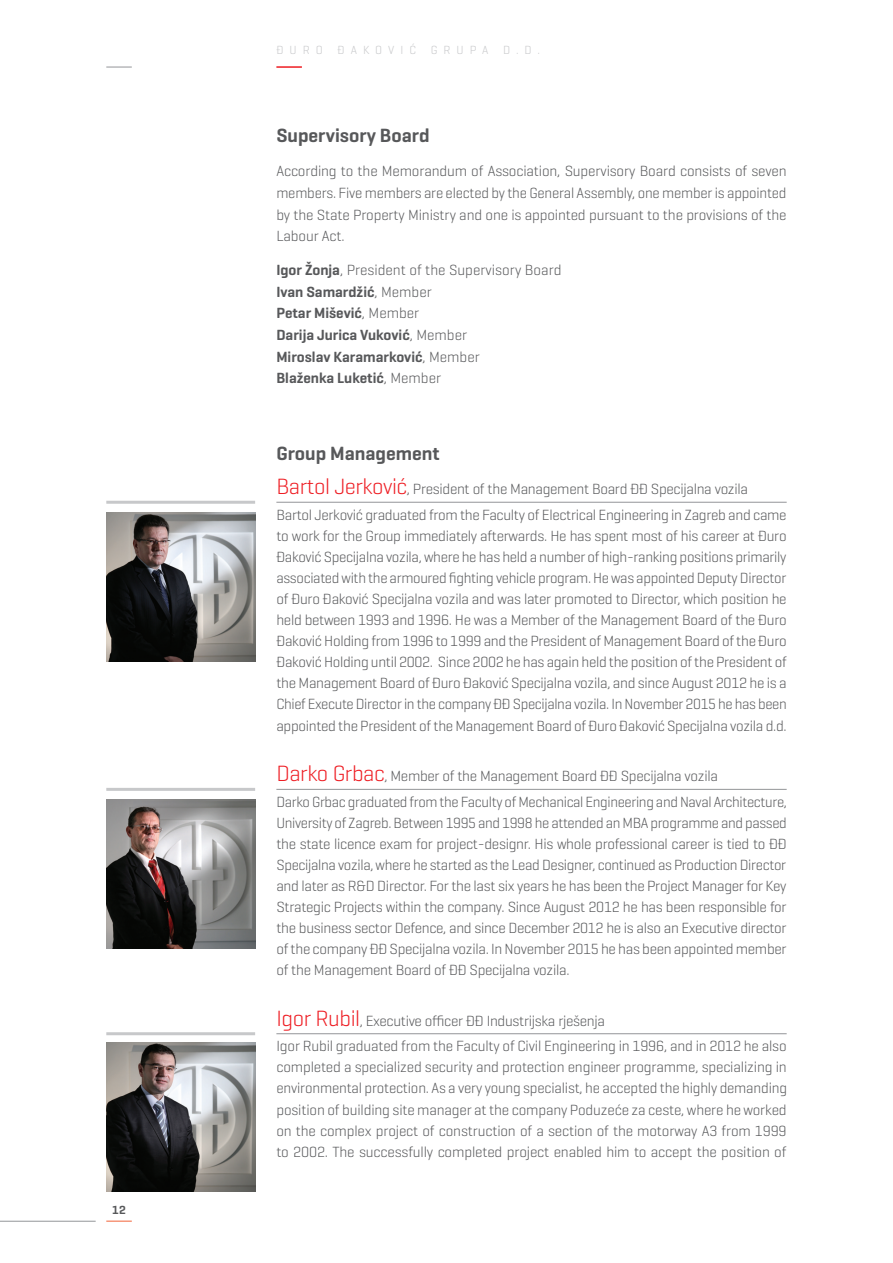
<style>
.page{position:relative;width:893px;height:1263px;background:#fff}
.page>*{position:absolute;margin:0;border:0;box-sizing:border-box;transform-origin:0 0}
.t1{font:600 19.5px "Geogrotesque";color:#57585a}
.t2{font:300 15px/21.1px "Geogrotesque";letter-spacing:-.02em;color:#57585a;text-align:justify}
.t3{font:600 15px/21.6px "Geogrotesque";color:#57585a}
.t4{font:300 12px "Geogrotesque";letter-spacing:.5em;color:#c7c8ca}
.t5{font:600 12px "Geogrotesque";color:#57585a}
.s1{font-weight:300}
.s2{font-size:22.5px;color:#ee1d23}
</style>
<div class="page">
<hr style="left:0;top:1221px;width:96px;height:1px;background:#939598">
<hr style="left:106px;top:1220px;width:26px;height:2px;background:#f6977a">
<svg style="left:106px;top:67px;width:26px;height:1px"></svg>
<hr style="left:276px;top:66px;width:26px;height:2px;background:#ee1d23">
<img style="left:106px;top:1042px;width:149px;height:149px">
<hr style="left:276px;top:1033px;width:511px;height:1px;background:#939598">
<hr style="left:106px;top:1032px;width:149px;height:3px;background:#c7c8ca">
<img style="left:106px;top:512px;width:149px;height:149px">
<hr style="left:276px;top:502px;width:511px;height:1px;background:#939598">
<hr style="left:106px;top:501px;width:149px;height:3px;background:#c7c8ca">
<img style="left:106px;top:800px;width:149px;height:149px">
<hr style="left:276px;top:789px;width:511px;height:1px;background:#939598">
<hr style="left:106px;top:788px;width:149px;height:3px;background:#c7c8ca">
<p class="t5" style="left:112px;top:1203px;width:15px">12</p>
<p class="t4" style="left:276px;top:42px;width:265px">ĐURO ĐAKOVIĆ GRUPA D.D.</p>
<h1 class="t1" style="left:276px;top:123px;width:155px">Supervisory Board</h1>
<p class="t2" style="left:276px;top:160px;width:512px;line-height:21.6px">According to the Memorandum of Association, Supervisory Board consists of seven members. Five members are elected by the General Assembly, one member is appointed by the State Property Ministry and one is appointed pursuant to the provisions of the Labour Act.</p>
<p class="t3" style="left:276px;top:259px;width:287px">Igor Žonja<span class="s1">, President of the Supervisory Board<br></span>Ivan Samardžić<span class="s1">, Member<br></span>Petar Mišević<span class="s1">, Member<br></span>Darija Jurica Vuković<span class="s1">, Member<br></span>Miroslav Karamarković<span class="s1">, Member<br></span>Blaženka Luketić<span class="s1">, Member</span></p>
<h1 class="t1" style="left:276px;top:442px;width:165px">Group Management</h1>
<p class="t2" style="left:276px;top:476px;width:512px;line-height:25.3px"><span class="s2">Bartol Jerković</span>, President of the Management Board ĐĐ Specijalna vozila<br>Bartol Jerković graduated from the Faculty of Electrical Engineering in Zagreb and came</p>
<p class="t2" style="left:276px;top:524px;width:512px">to work for the Group immediately afterwards. He has spent most of his career at Đuro Đaković Specijalna vozila, where he has held a number of high-ranking positions primarily associated with the armoured fighting vehicle program. He was appointed Deputy Director of Đuro Đaković Specijalna vozila and was later promoted to Director, which position he held between 1993 and 1996. He was a Member of the Management Board of the Đuro Đaković Holding from 1996 to 1999 and the President of Management Board of the Đuro Đaković Holding until 2002. Since 2002 he has again held the position of the President of the Management Board of Đuro Đaković Specijalna vozila, and since August 2012 he is a Chief Execute Director in the company ĐĐ Specijalna vozila. In November 2015 he has been appointed the President of the Management Board of Đuro Đaković Specijalna vozila d.d.</p>
<p class="t2" style="left:276px;top:763px;width:512px;line-height:25.3px"><span class="s2">Darko Grbac</span>, Member of the Management Board ĐĐ Specijalna vozila<br>Darko Grbac graduated from the Faculty of Mechanical Engineering and Naval Architecture,</p>
<p class="t2" style="left:276px;top:811px;width:512px">University of Zagreb. Between 1995 and 1998 he attended an MBA programme and passed the state licence exam for project-designr. His whole professional career is tied to ĐĐ Specijalna vozila, where he started as the Lead Designer, continued as Production Director and later as R&amp;D Director. For the last six years he has been the Project Manager for Key Strategic Projects within the company. Since August 2012 he has been responsible for the business sector Defence, and since December 2012 he is also an Executive director of the company ĐĐ Specijalna vozila. In November 2015 he has been appointed member of the Management Board of ĐĐ Specijalna vozila.</p>
<p class="t2" style="left:276px;top:1008px;width:512px;line-height:25.3px"><span class="s2">Igor Rubil</span>, Executive officer ĐĐ Industrijska rješenja<br>Igor Rubil graduated from the Faculty of Civil Engineering in 1996, and in 2012 he also</p>
<p class="t2" style="left:276px;top:1056px;width:512px">completed a specialized security and protection engineer programme, specializing in environmental protection. As a very young specialist, he accepted the highly demanding position of building site manager at the company Poduzeće za ceste, where he worked on the complex project of construction of a section of the motorway A3 from 1999 to 2002. The successfully completed project enabled him to accept the position of</p>
</div>
